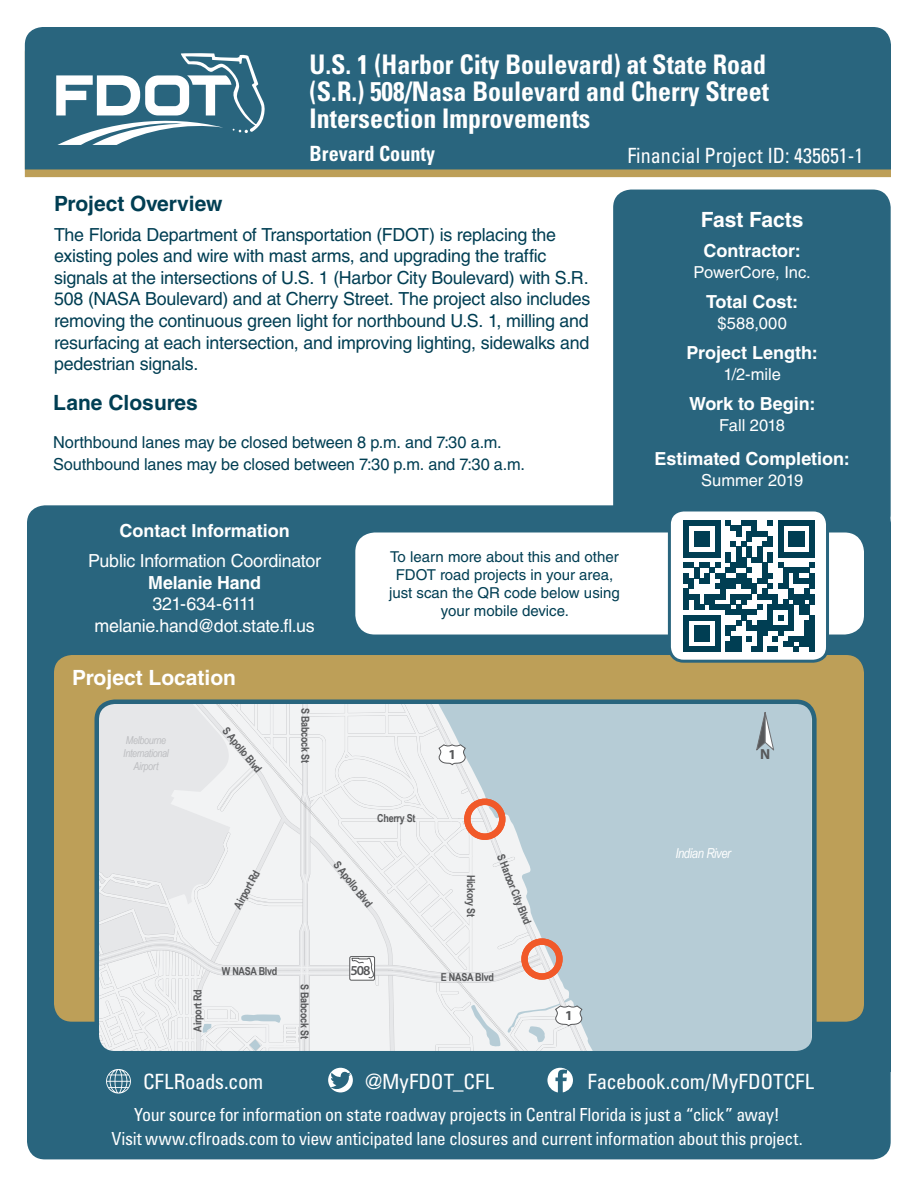
<style>
.page{position:relative;width:918px;height:1188px;background:#fff}
.page>*{position:absolute;margin:0;border:0;box-sizing:border-box;transform-origin:0 0}
.t1{font:700 condensed 27px/27px "Univers";color:#fff;text-align:justify;scale:.96 1}
.t2{font:condensed 21px "Univers";letter-spacing:-.02em;color:#fff}
.t3{font:condensed 21px "Univers";color:#fff;scale:.96 1}
.t4{font:700 21px "Helvetica LT Std";color:#003e53}
.t5{font:700 21px "Helvetica LT Std";color:#fff}
.t6{font:700 condensed 21px "Univers";color:#fff;scale:.96 1}
.t7{font:condensed 21px "Univers";color:#fff}
.t8{font:18px/21.6px "Helvetica LT Std";letter-spacing:-.015em;color:#003e53}
.t9{font:condensed 18px/24px "Univers";letter-spacing:-.02em;color:#fff;text-align:center}
.t10{font:700 18px "Helvetica LT Std";color:#fff}
.t11{font:18px/21.8px "Helvetica LT Std";letter-spacing:-.015em;color:#fff;text-align:center}
.t12{font:16.5px/21.6px "Helvetica LT Std";letter-spacing:-.01em;color:#003e53}
.t13{font:16.5px "Helvetica LT Std";letter-spacing:-.005em;color:#fff}
.t14{font:15px/18px "Helvetica LT Std";color:#003e53;text-align:center}
.t15{font:700 14.55px "Myriad Pro";color:#57585a}
.t16{font:italic 13.65px "Arial Narrow";letter-spacing:-.03em;color:#fff}
.t17{font:600 13.65px "Myriad Pro";color:#57585a}
.t18{font:700 13.65px "Myriad Pro";color:#57585a}
.t19{font:700 10.95px "Arial Narrow";letter-spacing:-.025em;color:#57585a}
.t20{font:italic 10.95px/13.2px "Arial Narrow";letter-spacing:-.03em;color:#bcbdc0;text-align:center}
</style>
<div class="page">
<div style="left:27px;top:505px;width:864px;height:514px;background:#29657e"></div>
<svg style="left:25px;top:169px;width:866px;height:8px;fill:#bd9f58"></svg>
<div style="left:25px;top:27px;width:866px;height:142px;background:#29657e"></div>
<svg style="left:56px;top:54px;width:209px;height:91px"></svg>
<div style="left:27px;top:1005px;width:864px;height:154px;background:#29657e;border-radius:18px"></div>
<div style="left:613px;top:190px;width:278px;height:342px;background:#29657e;border-radius:18px"></div>
<div style="left:54px;top:655px;width:810px;height:367px;background:#bd9f58;border-radius:18px"></div>
<div style="left:602px;top:705px;width:210px;height:345px;background:#b6ccd6"></div>
<div style="left:596px;top:705px;width:6px;height:345px;background:#b6ccd6"></div>
<svg style="left:592px;top:705px;width:4px;height:345px"></svg>
<svg style="left:99px;top:705px;width:493px;height:345px"></svg>
<svg style="left:755px;top:705px;width:20px;height:48px"></svg>
<div style="left:94px;top:700px;width:723px;height:355px;border:4px solid #29657e;border-radius:18px"></div>
<div style="left:357px;top:534px;width:505px;height:99px;background:#fff;border-radius:18px"></div>
<div style="left:355px;top:532px;width:509px;height:103px;border:3px solid #fff;border-radius:18px"></div>
<svg style="left:106px;top:1069px;width:25px;height:25px"></svg>
<svg style="left:328px;top:1068px;width:25px;height:24px"></svg>
<svg style="left:547px;top:1068px;width:26px;height:24px"></svg>
<div style="left:669px;top:510px;width:159px;height:151px;background:#fff;border-radius:14px"></div>
<div style="left:668px;top:508px;width:161px;height:155px;border:3px solid #29657e;border-radius:14px"></div>
<svg style="left:684px;top:521px;width:131px;height:131px"></svg>
<h1 class="t1" style="left:310px;top:51px;width:480px">U.S. 1 (Harbor City Boulevard) at State Road (S.R.) 508/Nasa Boulevard and Cherry Street Intersection Improvements</h1>
<p class="t6" style="left:310px;top:141px;width:132px">Brevard County</p>
<p class="t3" style="left:627px;top:142px;width:248px">Financial Project ID: 435651-1</p>
<p class="t4" style="left:54px;top:191px;width:170px">Project Overview</p>
<p class="t8" style="left:54px;top:223px;width:538px">The Florida Department of Transportation (FDOT) is replacing the existing poles and wire with mast arms, and upgrading the traffic signals at the intersections of U.S. 1 (Harbor City Boulevard) with S.R.<br>508 (NASA Boulevard) and at Cherry Street. The project also includes removing the continuous green light for northbound U.S. 1, milling and resurfacing at each intersection, and improving lighting, sidewalks and pedestrian signals.</p>
<p class="t4" style="left:53px;top:390px;width:146px">Lane Closures</p>
<p class="t12" style="left:53px;top:432px;width:473px">Northbound lanes may be closed between 8 p.m. and 7:30 a.m.<br>Southbound lanes may be closed between 7:30 p.m. and 7:30 a.m.</p>
<p class="t10" style="left:119px;top:520px;width:172px">Contact Information</p>
<p class="t11" style="left:88px;top:550px;width:234px">Public Information Coordinator</p>
<p class="t10" style="left:148px;top:571px;width:114px">Melanie Hand</p>
<p class="t11" style="left:95px;top:593px;width:222px">321-634-6111 melanie.hand@dot.state.fl.us</p>
<p class="t5" style="left:72px;top:665px;width:165px">Project Location</p>
<p class="t20" style="left:123px;top:733px;width:47px">Melbourne<br>International<br>Airport</p>
<p class="t19" style="left:231px;top:723px;width:56px;rotate:51deg">S Apollo Blvd</p>
<p class="t19" style="left:314px;top:708px;width:56px;rotate:90deg">S Babcock St</p>
<p class="t14" style="left:389px;top:547px;width:232px">To learn more about this and other<br>FDOT road projects in your area, just scan the QR code below using your mobile device.</p>
<p class="t18" style="left:448px;top:745px;width:9px">1</p>
<p class="t19" style="left:230px;top:904px;width:44px;rotate:-61deg">Airport Rd</p>
<p class="t19" style="left:377px;top:810px;width:40px">Cherry St</p>
<p class="t19" style="left:342px;top:858px;width:56px;rotate:51deg">S Apollo Blvd</p>
<p class="t19" style="left:479px;top:875px;width:44px;rotate:90deg">Hickory St</p>
<p class="t19" style="left:508px;top:852px;width:76px;rotate:68deg">S Harbor City Blvd</p>
<p class="t19" style="left:189px;top:1032px;width:44px;rotate:-90deg">Airport Rd</p>
<p class="t19" style="left:222px;top:963px;width:57px">W NASA Blvd</p>
<p class="t19" style="left:313px;top:984px;width:56px;rotate:90deg">S Babcock St</p>
<p class="t17" style="left:351px;top:962px;width:21px">508</p>
<p class="t19" style="left:441px;top:969px;width:54px">E NASA Blvd</p>
<p class="t18" style="left:565px;top:1007px;width:9px">1</p>
<p class="t5" style="left:701px;top:206px;width:104px">Fast Facts</p>
<p class="t10" style="left:704px;top:239px;width:99px">Contractor:</p>
<p class="t13" style="left:694px;top:262px;width:119px">PowerCore, Inc.</p>
<p class="t10" style="left:706px;top:290px;width:94px">Total Cost:</p>
<p class="t13" style="left:718px;top:313px;width:71px">$588,000</p>
<p class="t10" style="left:686px;top:341px;width:133px">Project Length:</p>
<p class="t13" style="left:723px;top:364px;width:59px">1/2-mile</p>
<p class="t10" style="left:689px;top:392px;width:128px">Work to Begin:</p>
<p class="t13" style="left:719px;top:415px;width:67px">Fall 2018</p>
<p class="t10" style="left:655px;top:448px;width:197px">Estimated Completion:</p>
<p class="t13" style="left:701px;top:471px;width:104px">Summer 2019</p>
<p class="t15" style="left:760px;top:745px;width:12px">N</p>
<p class="t16" style="left:675px;top:844px;width:57px">Indian River</p>
<p class="t2" style="left:143px;top:1068px;width:122px">CFLRoads.com</p>
<p class="t7" style="left:365px;top:1068px;width:130px">@MyFDOT_CFL</p>
<p class="t2" style="left:588px;top:1068px;width:228px">Facebook.com/MyFDOTCFL</p>
<p class="t9" style="left:111px;top:1103px;width:693px">Your source for information on state roadway projects in Central Florida is just a “click” away!<br>Visit www.cflroads.com to view anticipated lane closures and current information about this project.</p>
</div>
